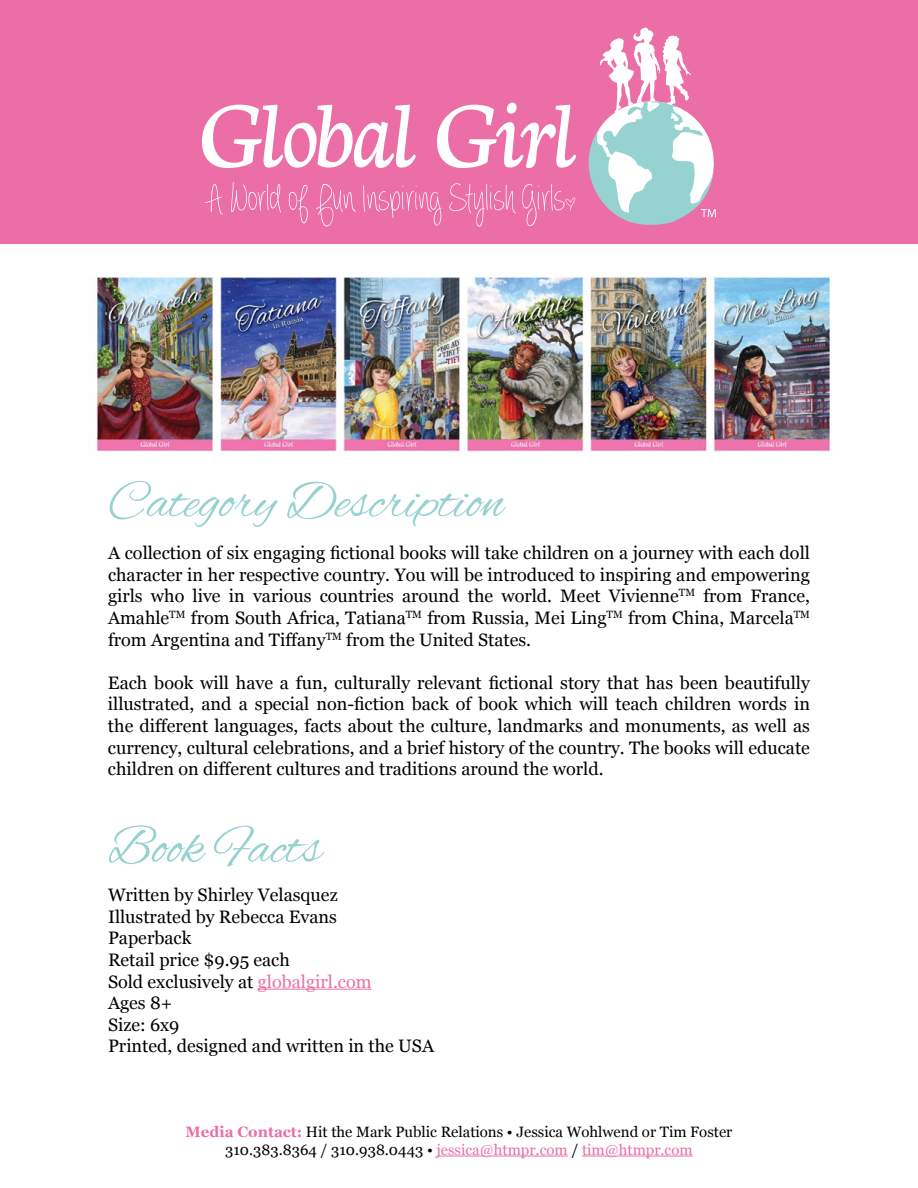
<style>
.page{position:relative;width:918px;height:1188px;background:#fff}
.page>*{position:absolute;margin:0;border:0;box-sizing:border-box;transform-origin:0 0}
.t1{font:54px "Alex Brush";color:#95d2d0}
.t2{font:18px/21.6px "Georgia";color:#000;text-align:justify}
.t3{font:15px/18px "Georgia";color:#000;text-align:center}
.s1{color:#eb6ea6}
.s2{font-weight:700;color:#eb6ea6}
</style>
<div class="page">
<hr style="left:258px;top:989px;width:114px;height:1px;background:#eb6ea6">
<img style="left:96px;top:276px;width:736px;height:176px">
<div style="left:0;top:0;width:918px;height:243px;background:#eb6ea6"></div>
<svg style="left:202px;top:28px;width:514px;height:199px"></svg>
<hr style="left:436px;top:1156px;width:132px;height:1px;background:#eb6ea6">
<hr style="left:582px;top:1156px;width:111px;height:1px;background:#eb6ea6">
<h1 class="t1" style="left:108px;top:471px;width:397px">Category Description</h1>
<p class="t2" style="left:108px;top:543px;width:704px">A collection of six engaging fictional books will take children on a journey with each doll character in her respective country. You will be introduced to inspiring and empowering girls who live in various countries around the world. Meet Vivienne<sup>TM</sup> from France, Amahle<sup>TM</sup> from South Africa, Tatiana<sup>TM</sup> from Russia, Mei Ling<sup>TM</sup> from China, Marcela<sup>TM </sup>from Argentina and Tiffany<sup>TM</sup> from the United States.</p>
<p class="t2" style="left:108px;top:672px;width:704px">Each book will have a fun, culturally relevant fictional story that has been beautifully illustrated, and a special non-fiction back of book which will teach children words in the different languages, facts about the culture, landmarks and monuments, as well as currency, cultural celebrations, and a brief history of the country. The books will educate children on different cultures and traditions around the world.</p>
<h1 class="t1" style="left:108px;top:817px;width:215px">Book Facts</h1>
<p class="t2" style="left:108px;top:885px;width:328px;text-align:left">Written by Shirley Velasquez<br>Illustrated by Rebecca Evans<br>Paperback<br>Retail price $9.95 each<br>Sold exclusively at <span class="s1">globalgirl.com<br></span>Ages 8+<br>Size: 6x9<br>Printed, designed and written in the USA</p>
<p class="t3" style="left:186px;top:1123px;width:548px"><span class="s2">Media Contact:</span> Hit the Mark Public Relations • Jessica Wohlwend or Tim Foster<br>310.383.8364 / 310.938.0443 • <span class="s1">jessica@htmpr.com</span> / <span class="s1">tim@htmpr.com</span></p>
</div>
